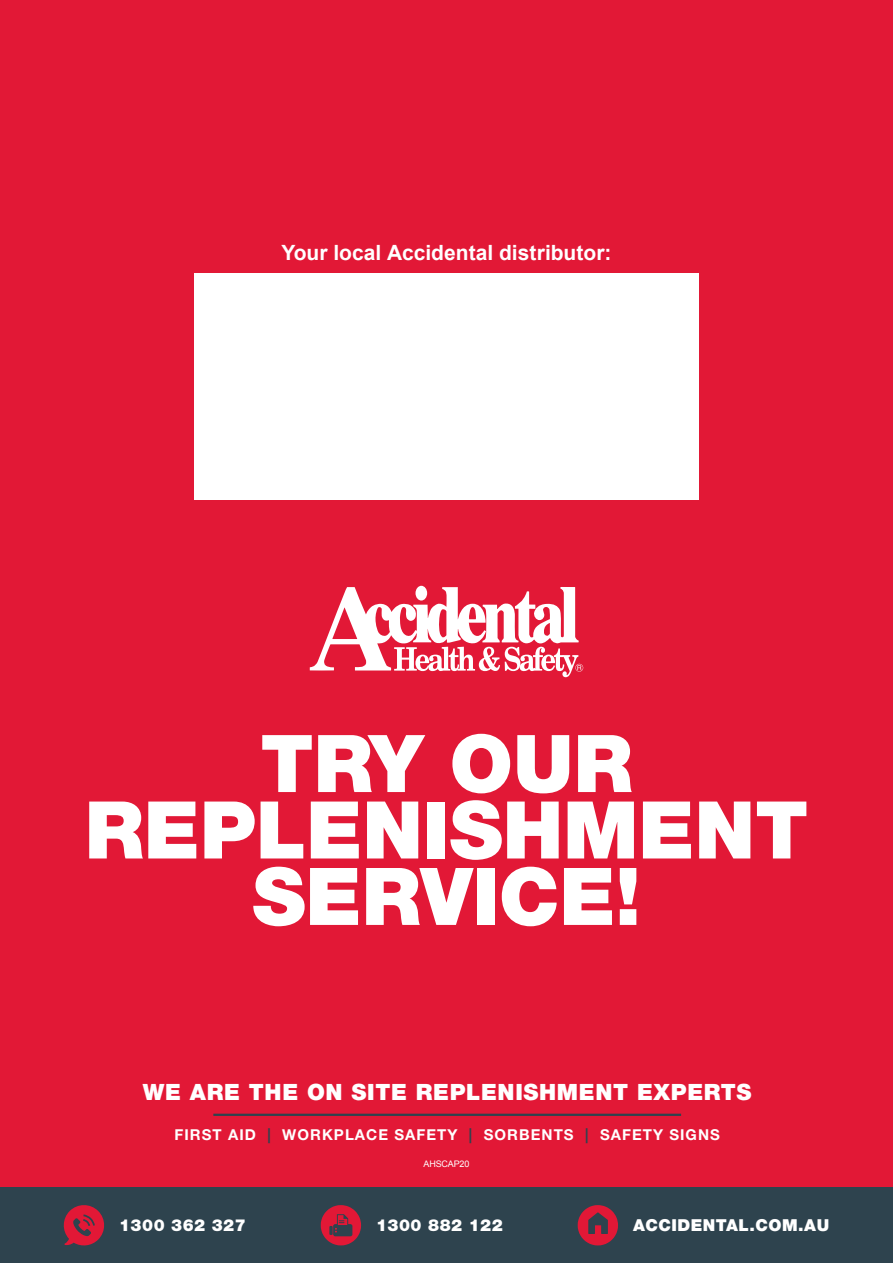
<style>
.page{position:relative;width:893px;height:1263px;background:#e21836}
.page>*{position:absolute;margin:0;border:0;box-sizing:border-box;transform-origin:0 0}
.t1{font:900 79.65px/66.4px "Helvetica Neue LT Std";color:#fff;text-align:center}
.t2{font:900 22.5px "Helvetica Neue LT Std";letter-spacing:.03em;color:#fff}
.t3{font:700 21px "Arial";color:#fff}
.t4{font:900 16.5px "Helvetica Neue LT Std";letter-spacing:.03em;color:#fff}
.t5{font:700 15px "Helvetica Neue LT Std";letter-spacing:.07em;color:#fff}
.t6{font:9px "Arial";letter-spacing:-.02em;color:#fff}
.s1{color:#2e434e}
</style>
<div class="page">
<svg style="left:310px;top:587px;width:273px;height:90px"></svg>
<div style="left:0;top:1187px;width:893px;height:76px;background:#2e434e"></div>
<svg style="left:63px;top:1205px;width:41px;height:41px"></svg>
<svg style="left:578px;top:1205px;width:40px;height:40px"></svg>
<svg style="left:321px;top:1205px;width:40px;height:40px"></svg>
<div style="left:194px;top:274px;width:505px;height:226px;background:#fff"></div>
<hr style="left:213px;top:1114px;width:468px;height:2px;background:#2e434e">
<h3 class="t3" style="left:282px;top:239px;width:331px">Your local Accidental distributor:</h3>
<h1 class="t1" style="left:85px;top:730px;width:725px">TRY OUR<br>REPLENISHMENT<br>SERVICE!</h1>
<h2 class="t2" style="left:143px;top:1079px;width:610px">WE ARE THE ON SITE REPLENISHMENT EXPERTS</h2>
<p class="t5" style="left:174px;top:1125px;width:547px">FIRST AID <span class="s1">|</span> WORKPLACE SAFETY <span class="s1">|</span> SORBENTS <span class="s1">|</span> SAFETY SIGNS</p>
<p class="t6" style="left:424px;top:1158px;width:47px">AHSCAP20</p>
<p class="t4" style="left:119px;top:1215px;width:128px">1300 362 327</p>
<p class="t4" style="left:376px;top:1215px;width:128px">1300 882 122</p>
<p class="t4" style="left:633px;top:1215px;width:198px">ACCIDENTAL.COM.AU</p>
</div>
